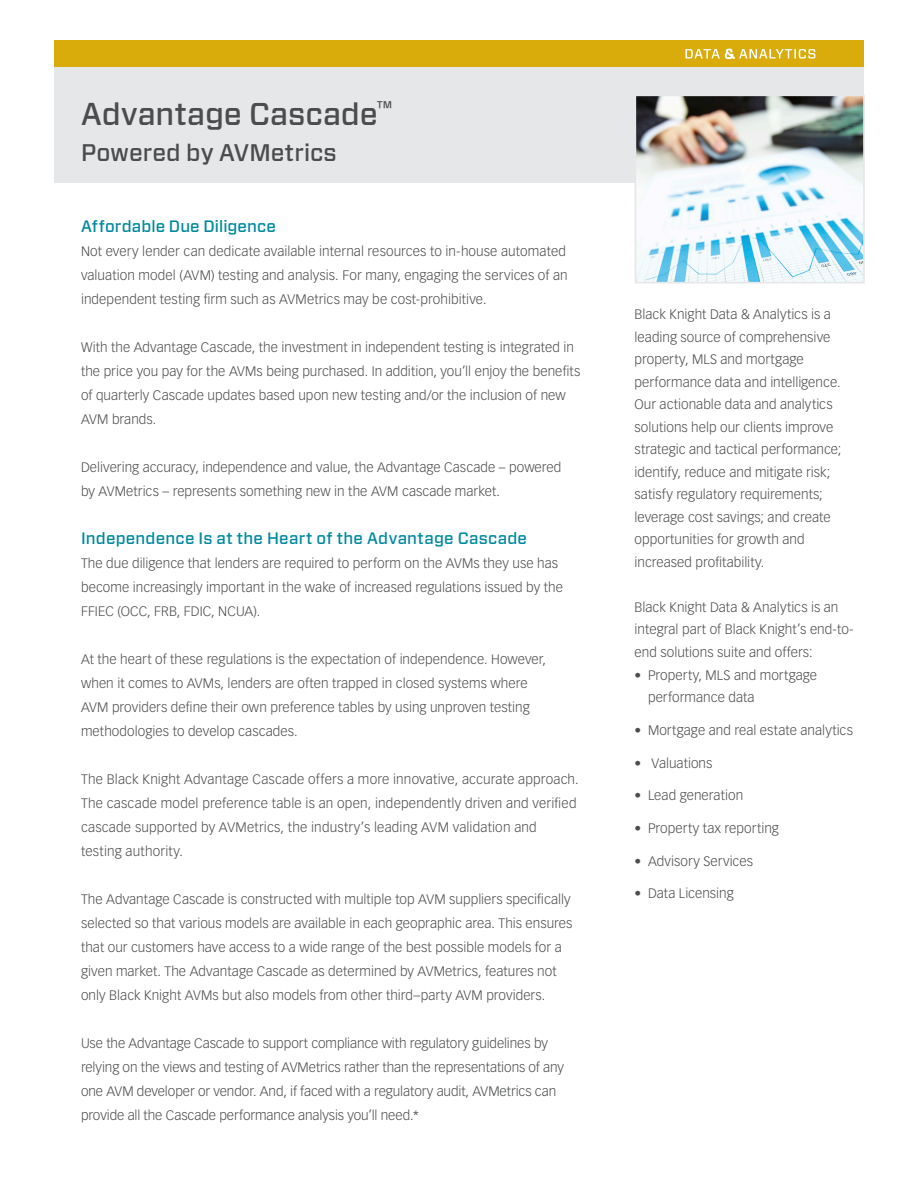
<style>
.page{position:relative;width:918px;height:1188px;background:#fff}
.page>*{position:absolute;margin:0;border:0;box-sizing:border-box;transform-origin:0 0}
.t1{font:500 31.5px "Vitesse Sans";color:#4b4c4d}
.t2{font:500 24px "Vitesse Sans";letter-spacing:.005em;color:#4b4c4d}
.t3{font:500 16.5px "Vitesse Sans";letter-spacing:.01em;color:#0089a0}
.body{font:300 13.5px/24px "Vectora LT Std";letter-spacing:.005em;color:#4b4c4d}
.callout_box_copy{font:300 13.5px/22.5px "Vectora LT Std";letter-spacing:.005em;color:#4b4c4d}
</style>
<div class="page">
<div style="left:54px;top:68px;width:810px;height:115px;background:#e6e7e9"></div>
<img style="left:638px;top:97px;width:224px;height:183px">
<div style="left:635px;top:94px;width:230px;height:189px;border:2px solid #e6e7e9"></div>
<div style="left:54px;top:40px;width:810px;height:28px;background:#d9ac0c"></div>
<svg style="left:686px;top:49px;width:129px;height:10px"></svg>
<p class="t1" style="left:81px;top:93px;width:312px">Advantage Cascade<sup>™</sup></p>
<p class="t2" style="left:81px;top:137px;width:257px">Powered by AVMetrics</p>
<p class="t3" style="left:81px;top:216px;width:196px">Affordable Due Diligence</p>
<p class="body" style="left:81px;top:240px;width:488px">Not every lender can dedicate available internal resources to in-house automated valuation model (AVM) testing and analysis. For many, engaging the services of an independent testing firm such as AVMetrics may be cost-prohibitive.</p>
<p class="body" style="left:81px;top:336px;width:501px">With the Advantage Cascade, the investment in independent testing is integrated in the price you pay for the AVMs being purchased. In addition, you’ll enjoy the benefits of quarterly Cascade updates based upon new testing and/or the inclusion of new AVM brands.</p>
<p class="body" style="left:81px;top:456px;width:482px">Delivering accuracy, independence and value, the Advantage Cascade – powered by AVMetrics – represents something new in the AVM cascade market.</p>
<p class="t3" style="left:81px;top:528px;width:448px">Independence Is at the Heart of the Advantage Cascade</p>
<p class="callout_box_copy" style="left:81px;top:552px;width:483px;line-height:24px">The due diligence that lenders are required to perform on the AVMs they use has become increasingly important in the wake of increased regulations issued by the<br>FFIEC (OCC, FRB, FDIC, NCUA).</p>
<p class="body" style="left:81px;top:648px;width:467px">At the heart of these regulations is the expectation of independence. However, when it comes to AVMs, lenders are often trapped in closed systems where AVM providers define their own preference tables by using unproven testing methodologies to develop cascades.</p>
<p class="body" style="left:81px;top:768px;width:499px">The Black Knight Advantage Cascade offers a more innovative, accurate approach.<br>The cascade model preference table is an open, independently driven and verified cascade supported by AVMetrics, the industry’s leading AVM validation and testing authority.</p>
<p class="body" style="left:81px;top:888px;width:493px">The Advantage Cascade is constructed with multiple top AVM suppliers specifically selected so that various models are available in each geopraphic area. This ensures that our customers have access to a wide range of the best possible models for a given market. The Advantage Cascade as determined by AVMetrics, features not only Black Knight AVMs but also models from other third–party AVM providers.</p>
<p class="body" style="left:81px;top:1032px;width:485px">Use the Advantage Cascade to support compliance with regulatory guidelines by relying on the views and testing of AVMetrics rather than the representations of any one AVM developer or vendor. And, if faced with a regulatory audit, AVMetrics can provide all the Cascade performance analysis you’ll need.*</p>
<p class="callout_box_copy" style="left:634px;top:303px;width:208px">Black Knight Data &amp; Analytics is a leading source of comprehensive property, MLS and mortgage performance data and intelligence.<br>Our actionable data and analytics solutions help our clients improve strategic and tactical performance; identify, reduce and mitigate risk; satisfy regulatory requirements; leverage cost savings; and create opportunities for growth and increased profitability.</p>
<p class="callout_box_copy" style="left:634px;top:596px;width:221px">Black Knight Data &amp; Analytics is an integral part of Black Knight’s end-to&shy;end solutions suite and offers:</p>
<p class="callout_box_copy" style="left:648px;top:664px;width:171px;text-indent:-14px">• Property, MLS and mortgage performance data</p>
<p class="callout_box_copy" style="left:634px;top:719px;width:220px">• Mortgage and real estate analytics</p>
<p class="callout_box_copy" style="left:634px;top:752px;width:79px">• Valuations</p>
<p class="callout_box_copy" style="left:634px;top:784px;width:110px">• Lead generation</p>
<p class="callout_box_copy" style="left:634px;top:817px;width:146px">• Property tax reporting</p>
<p class="callout_box_copy" style="left:634px;top:850px;width:120px">• Advisory Services</p>
<p class="callout_box_copy" style="left:634px;top:882px;width:101px">• Data Licensing</p>
</div>
